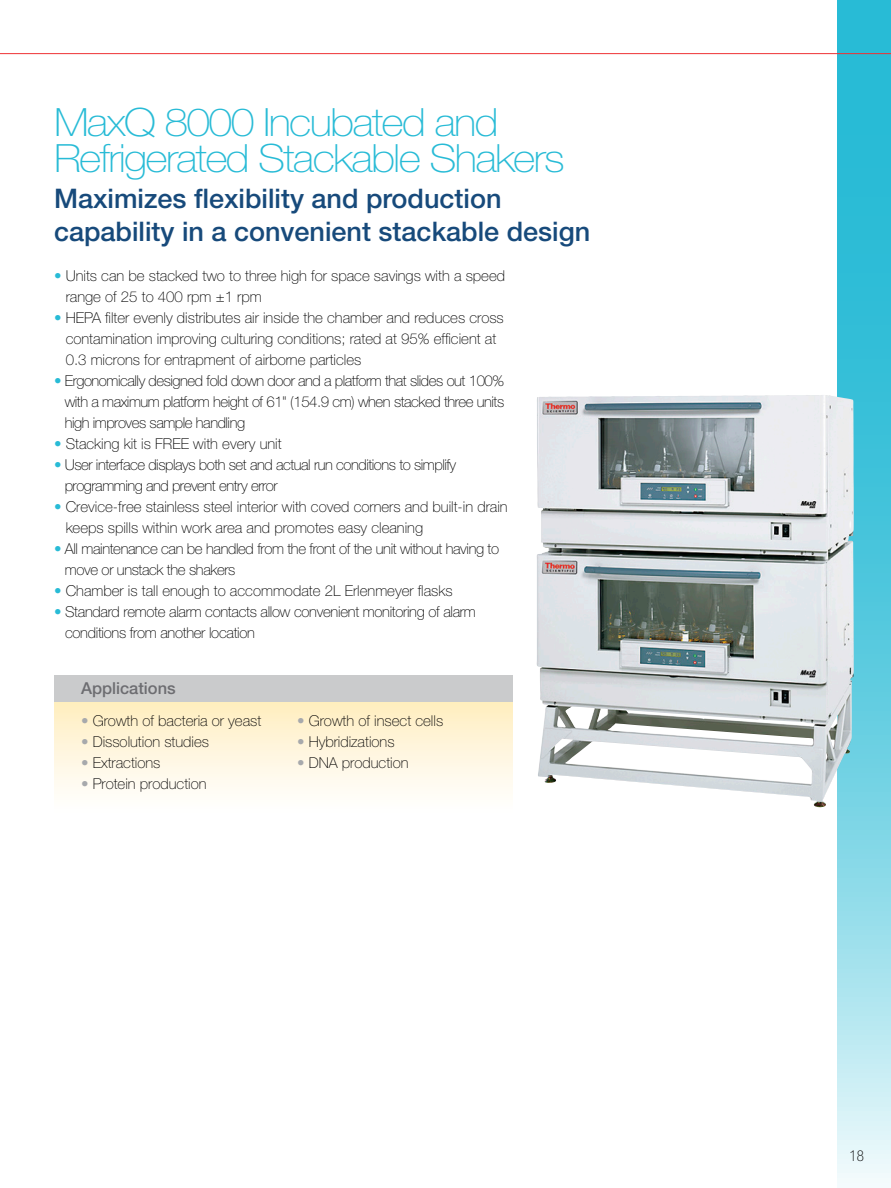
<style>
.page{position:relative;width:891px;height:1188px;background:#fff}
.page>*{position:absolute;margin:0;border:0;box-sizing:border-box;transform-origin:0 0}
.t1{font:100 39px/36px "Helvetica Neue LT Std";letter-spacing:-.04em;color:#28bbd6;scale:1.1 1}
.main_intro{font:500 27px/32.4px "Helvetica Neue LT Std";color:#174a7b}
.main_intro-2{font:500 16.5px "Helvetica Neue LT Std";color:#6d6d71}
.main_intro-3{font:100 15px/21px "Helvetica Neue LT Std";color:#000}
.main_intro-4{font:100 15px/21px "Helvetica Neue LT Std";letter-spacing:-.03em;color:#000}
.main_intro-5{font:100 15px/21px "Helvetica Neue LT Std";letter-spacing:-.02em;color:#000}
.main_intro-6{font:100 15px/21px "Helvetica Neue LT Std";letter-spacing:-.025em;color:#000}
.t2{font:100 condensed 15px "Helvetica Neue LT Std";color:#000}
.s1{color:#28bbd6}
.s2{color:#a7a9ac}
</style>
<div class="page">
<svg style="left:837px;top:0;width:54px;height:1188px;background:#67cee1"></svg>
<svg style="left:54px;top:702px;width:459px;height:89px;background:#fff5da"></svg>
<div style="left:54px;top:675px;width:459px;height:27px;background:#cacbcc"></div>
<img style="left:536px;top:395px;width:316px;height:412px">
<hr style="left:0;top:53px;width:891px;height:1px;background:#ee3134">
<p class="t1" style="left:54px;top:104px;width:466px">MaxQ 8000 Incubated and<br>Refrigerated Stackable Shakers</p>
<p class="main_intro" style="left:54px;top:182px;width:538px">Maximizes flexibility and production capability in a convenient stackable design</p>
<p class="main_intro-3" style="left:66px;top:265px;width:441px;text-indent:-12px"><span class="s1">•</span> Units can be stacked two to three high for space savings with a speed range of 25 to 400 rpm ±1 rpm</p>
<p class="main_intro-3" style="left:66px;top:307px;width:440px;text-indent:-12px"><span class="s1">•</span> HEPA filter evenly distributes air inside the chamber and reduces cross contamination improving culturing conditions; rated at 95% efficient at<br>0.3 microns for entrapment of airborne particles</p>
<p class="main_intro-3" style="left:65px;top:370px;width:441px;text-align:justify;text-indent:-11px"><span class="s1">•</span> Ergonomically designed fold down door and a platform that slides out 100% with a maximum platform height of 61" (154.9 cm) when stacked three units high improves sample handling</p>
<p class="main_intro-3" style="left:54px;top:433px;width:229px"><span class="s1">•</span> Stacking kit is FREE with every unit</p>
<p class="main_intro-4" style="left:65px;top:454px;width:393px;text-indent:-11px"><span class="s1">•</span> User interface displays both set and actual run conditions to simplify programming and prevent entry error</p>
<p class="main_intro-3" style="left:66px;top:496px;width:444px;text-indent:-12px"><span class="s1">•</span> Crevice-free stainless steel interior with coved corners and built-in drain keeps spills within work area and promotes easy cleaning</p>
<p class="main_intro-6" style="left:65px;top:538px;width:436px;text-indent:-11px"><span class="s1">•</span> All maintenance can be handled from the front of the unit without having to move or unstack the shakers</p>
<p class="main_intro-3" style="left:54px;top:580px;width:400px"><span class="s1">•</span> Chamber is tall enough to accommodate 2L Erlenmeyer flasks</p>
<p class="main_intro-5" style="left:65px;top:601px;width:412px;text-indent:-11px"><span class="s1">•</span> Standard remote alarm contacts allow convenient monitoring of alarm conditions from another location</p>
<p class="main_intro-2" style="left:81px;top:679px;width:96px">Applications</p>
<p class="main_intro-3" style="left:81px;top:710px;width:182px"><span class="s2">•</span> Growth of bacteria or yeast</p>
<p class="main_intro-3" style="left:81px;top:731px;width:130px"><span class="s2">•</span> Dissolution studies</p>
<p class="main_intro-3" style="left:81px;top:752px;width:81px"><span class="s2">•</span> Extractions</p>
<p class="main_intro-3" style="left:81px;top:773px;width:127px"><span class="s2">•</span> Protein production</p>
<p class="main_intro-3" style="left:297px;top:710px;width:148px"><span class="s2">•</span> Growth of insect cells</p>
<p class="main_intro-3" style="left:297px;top:731px;width:99px"><span class="s2">•</span> Hybridizations</p>
<p class="main_intro-3" style="left:297px;top:752px;width:113px"><span class="s2">•</span> DNA production</p>
<p class="t2" style="left:850px;top:1147px;width:16px">18</p>
</div>
